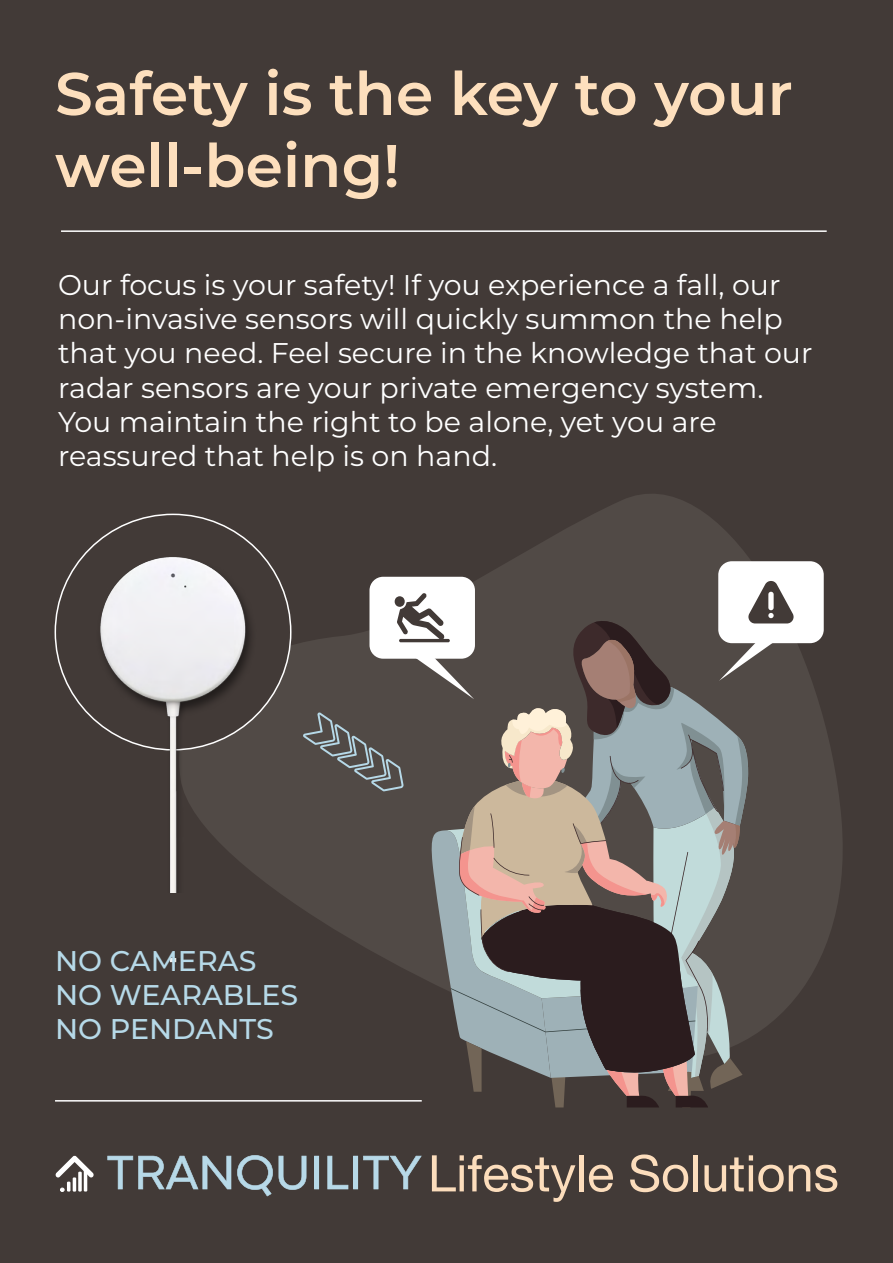
<style>
.page{position:relative;width:893px;height:1263px;background:#423a37}
.page>*{position:absolute;margin:0;border:0;box-sizing:border-box;transform-origin:0 0}
.t1{font:600 60px/72px "Montserrat";color:#fddfbd}
.t2{font:28.5px/34.2px "Montserrat";color:#fff}
.t3{font:500 28.5px/34.2px "Montserrat";color:#b6d9e8}
</style>
<div class="page">
<svg style="left:166px;top:494px;width:677px;height:469px"></svg>
<div style="left:55px;top:514px;width:236px;height:236px;background:#423a37;border-radius:50%"></div>
<img style="left:74px;top:547px;width:201px;height:415px">
<svg style="left:107px;top:1156px;width:124px;height:33px"></svg>
<svg style="left:237px;top:1155px;width:36px;height:41px"></svg>
<svg style="left:279px;top:1156px;width:27px;height:34px"></svg>
<svg style="left:314px;top:1156px;width:5px;height:33px"></svg>
<svg style="left:327px;top:1156px;width:95px;height:33px"></svg>
<svg style="left:432px;top:1155px;width:143px;height:47px"></svg>
<div style="left:579px;top:1155px;width:5px;height:36px;background:#fcddbc"></div>
<svg style="left:589px;top:1165px;width:24px;height:27px"></svg>
<svg style="left:630px;top:1154px;width:58px;height:38px"></svg>
<div style="left:693px;top:1155px;width:5px;height:36px;background:#fcddbc"></div>
<svg style="left:704px;top:1155px;width:133px;height:37px"></svg>
<svg style="left:55px;top:1155px;width:39px;height:37px"></svg>
<hr style="left:73px;top:1177px;width:3px;height:14px;background:#fff">
<svg style="left:78px;top:1172px;width:4px;height:19px"></svg>
<hr style="left:84px;top:1169px;width:3px;height:22px;background:#fff">
<hr style="left:55px;top:1100px;width:367px;height:1px;background:#fff">
<div style="left:718px;top:561px;width:106px;height:82px;background:#fff;border-radius:14px"></div>
<div style="left:369px;top:577px;width:106px;height:82px;background:#fff;border-radius:14px"></div>
<div style="left:136px;top:893px;width:72px;height:64px;background:#423a37"></div>
<svg style="left:303px;top:580px;width:520px;height:527px"></svg>
<hr style="left:61px;top:230px;width:766px;height:2px;background:#fff">
<h1 class="t1" style="left:55px;top:55px;width:739px">Safety is the key to your well-being!</h1>
<p class="t2" style="left:58px;top:267px;width:756px">Our focus is your safety! If you experience a fall, our non-invasive sensors will quickly summon the help that you need. Feel secure in the knowledge that our radar sensors are your private emergency system.<br>You maintain the right to be alone, yet you are reassured that help is on hand.</p>
<p class="t3" style="left:55px;top:942px;width:245px">NO CAMERAS<br>NO WEARABLES<br>NO PENDANTS</p>
</div>
